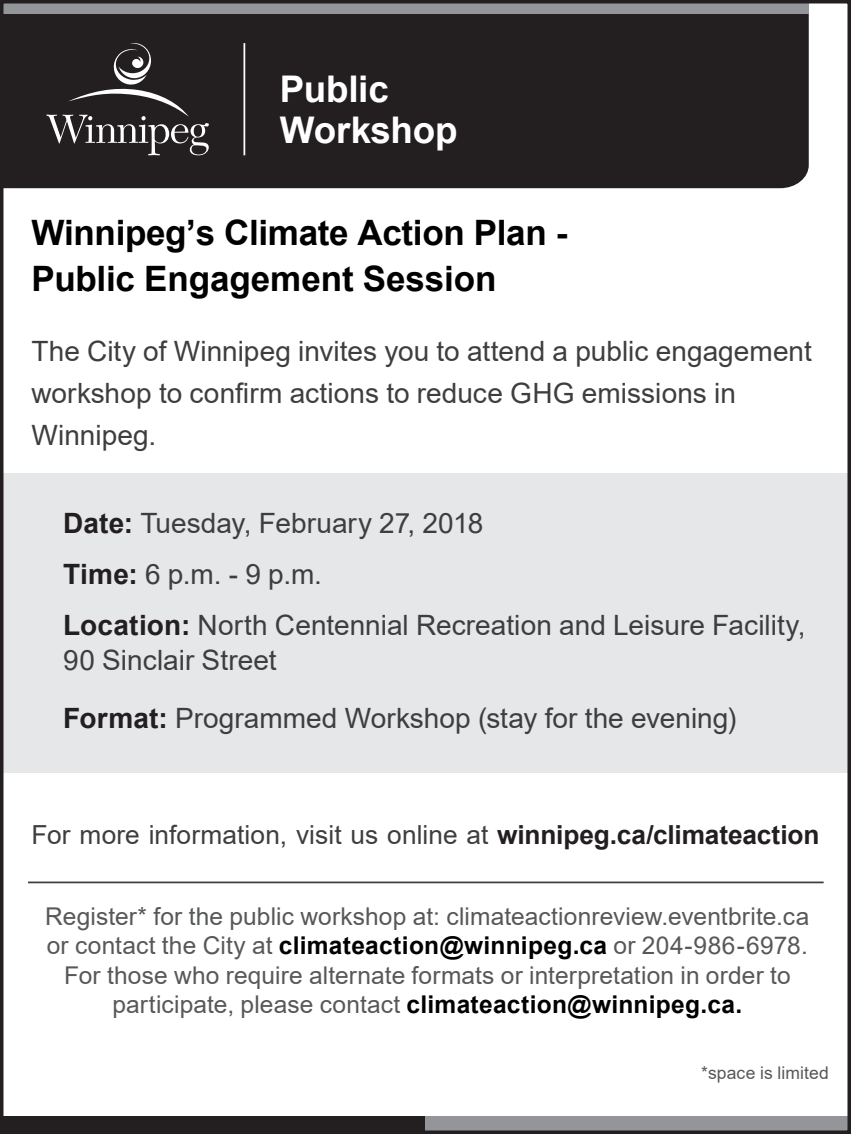
<style>
.page{position:relative;width:851px;height:1134px;background:#fff}
.page>*{position:absolute;margin:0;border:0;box-sizing:border-box;transform-origin:0 0}
.t1{font:700 36.75px "Arial";letter-spacing:-.005em;color:#fff}
.t2{font:700 35px/45.5px "Arial";letter-spacing:-.01em;color:#000}
.t3{font:28px/42px "Arial";color:#3e3e3f}
.t4{font:26.25px "Arial";letter-spacing:.005em;color:#3e3e3f}
.t5{font:24.5px/29.4px "Arial";letter-spacing:.005em;color:#57585a;text-align:center}
.t6{font:17.5px "Arial";letter-spacing:.01em;color:#57585a}
.s1{font-weight:700;color:#231f20}
.s2{font-weight:700;color:#000}
</style>
<div class="page">
<div style="left:0;top:473px;width:850px;height:300px;background:#e6e7e9"></div>
<div style="left:424px;top:1116px;width:425px;height:18px;background:#939598"></div>
<div style="left:0;top:1116px;width:424px;height:18px;background:#231f20"></div>
<hr style="left:28px;top:882px;width:795px;height:1px;background:#3e3e3f">
<div style="left:5px;top:13px;width:803px;height:175px;background:#231f20"></div>
<svg style="left:47px;top:43px;width:162px;height:112px;background:#3c393a"></svg>
<div style="left:0;top:0;width:808px;height:13px;background:#939598"></div>
<div style="left:0;top:0;width:850px;height:1134px;border:4px solid #231f20"></div>
<hr style="left:243px;top:43px;width:2px;height:112px;background:#fff">
<p class="t1" style="left:280px;top:63px;width:110px">Public</p>
<p class="t1" style="left:280px;top:104px;width:179px">Workshop</p>
<p class="t2" style="left:32px;top:211px;width:537px">Winnipeg’s Climate Action Plan -<br>Public Engagement Session</p>
<p class="t3" style="left:32px;top:330px;width:781px">The City of Winnipeg invites you to attend a public engagement workshop to confirm actions to reduce GHG emissions in<br>Winnipeg.</p>
<p class="t3" style="left:63px;top:502px;width:422px"><span class="s1">Date:</span> Tuesday, February 27, 2018</p>
<p class="t3" style="left:63px;top:553px;width:260px"><span class="s1">Time:</span> 6 p.m. - 9 p.m.</p>
<p class="t3" style="left:63px;top:607px;width:744px;line-height:35px"><span class="s1">Location:</span> North Centennial Recreation and Leisure Facility,<br>90 Sinclair Street</p>
<p class="t3" style="left:63px;top:697px;width:675px"><span class="s1">Format:</span> Programmed Workshop (stay for the evening)</p>
<p class="t4" style="left:32px;top:817px;width:789px">For more information, visit us online at <span class="s1">winnipeg.ca/climateaction</span></p>
<p class="t5" style="left:45px;top:902px;width:765px">Register* for the public workshop at: climateactionreview.eventbrite.ca or contact the City at <span class="s2">climateaction@winnipeg.ca</span> or 204-986-6978.<br>For those who require alternate formats or interpretation in order to participate, please contact <span class="s2">climateaction@winnipeg.ca.</span></p>
<p class="t6" style="left:701px;top:1061px;width:129px">*space is limited</p>
</div>
